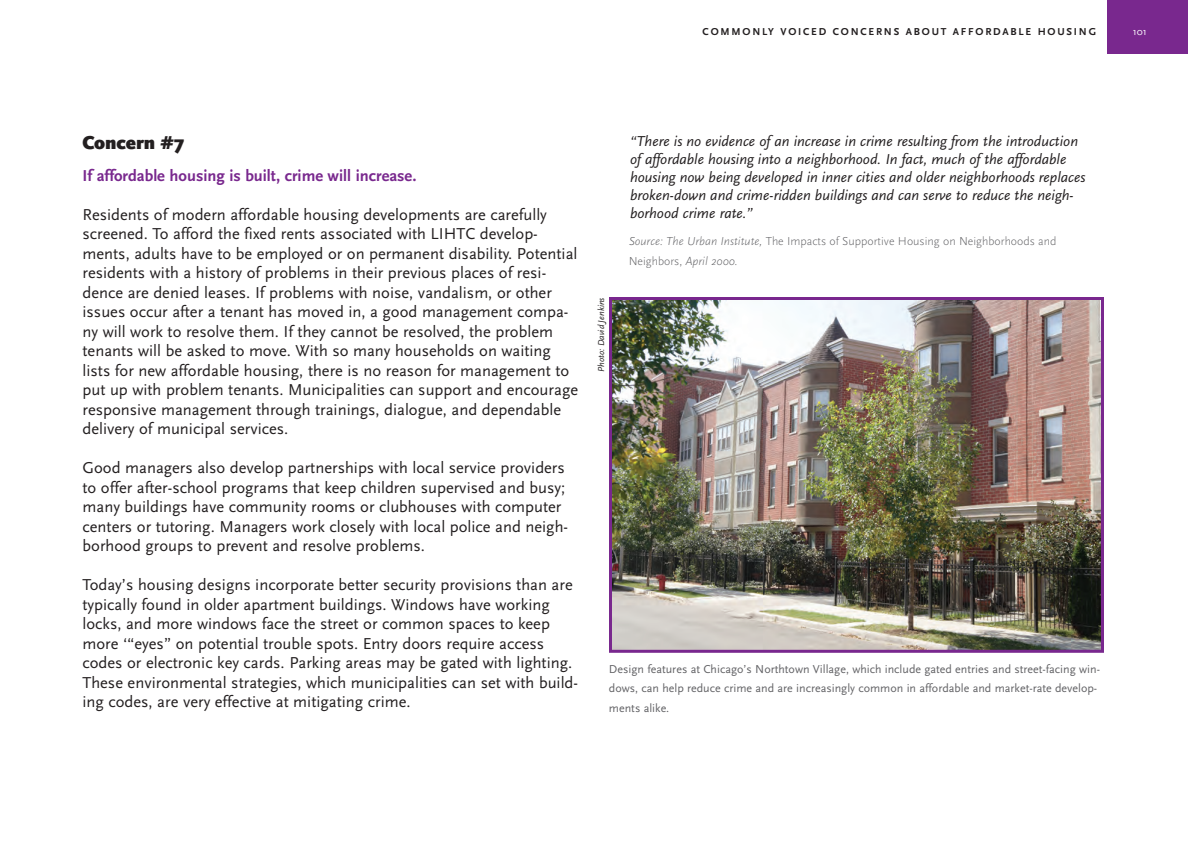
<style>
.page{position:relative;width:1188px;height:864px;background:#fff}
.page>*{position:absolute;margin:0;border:0;box-sizing:border-box;transform-origin:0 0}
.t1{font:900 19.5px "Scala Sans";color:#231f20}
.t2{font:16.5px/19.5px "Scala Sans";color:#231f20}
.t3{font:700 16.5px "Scala Sans";color:#79288e}
.t4{font:italic 15px/18px "Scala Sans";color:#231f20}
.t5{font:12px/19.5px "Scala Sans";color:#636366}
.t6{font:300 12px/19.5px "Scala Sans";color:#636366}
.t7{font:700 10.5px "Scala Sans";letter-spacing:.17em;color:#231f20}
.t8{font:10.5px "Scala Sans";color:#fff}
.t9{font:italic 9px "Scala Sans";color:#231f20}
.s1{font-style:italic}
</style>
<div class="page">
<div style="left:1107px;top:0;width:81px;height:54px;background:#79288e"></div>
<img style="left:613px;top:301px;width:487px;height:348px">
<div style="left:609px;top:297px;width:495px;height:356px;border:3px solid #79288e"></div>
<p class="t7" style="left:703px;top:25px;width:395px">COMMONLY VOICED CONCERNS ABOUT AFFORDABLE HOUSING</p>
<p class="t8" style="left:1133px;top:25px;width:16px">101</p>
<p class="t1" style="left:82px;top:131px;width:103px">Concern #7</p>
<p class="t3" style="left:82px;top:165px;width:335px">If affordable housing is built, crime will increase.</p>
<p class="t2" style="left:82px;top:204px;width:497px">Residents of modern affordable housing developments are carefully screened. To afford the fixed rents associated with LIHTC develop&shy;ments, adults have to be employed or on permanent disability. Potential residents with a history of problems in their previous places of resi&shy;dence are denied leases. If problems with noise, vandalism, or other issues occur after a tenant has moved in, a good management compa&shy;ny will work to resolve them. If they cannot be resolved, the problem tenants will be asked to move. With so many households on waiting lists for new affordable housing, there is no reason for management to put up with problem tenants. Municipalities can support and encourage responsive management through trainings, dialogue, and dependable delivery of municipal services.</p>
<p class="t2" style="left:83px;top:458px;width:487px">Good managers also develop partnerships with local service providers to offer after-school programs that keep children supervised and busy; many buildings have community rooms or clubhouses with computer centers or tutoring. Managers work closely with local police and neigh&shy;borhood groups to prevent and resolve problems.</p>
<p class="t2" style="left:83px;top:575px;width:497px">Today’s housing designs incorporate better security provisions than are typically found in older apartment buildings. Windows have working locks, and more windows face the street or common spaces to keep more ‘“eyes” on potential trouble spots. Entry doors require access codes or electronic key cards. Parking areas may be gated with lighting.<br>These environmental strategies, which municipalities can set with build&shy;ing codes, are very effective at mitigating crime.</p>
<p class="t9" style="left:596px;top:372px;width:76px;rotate:-90deg">Photo: David Jenkins</p>
<p class="t4" style="left:630px;top:132px;width:457px">“There is no evidence of an increase in crime resulting from the introduction of affordable housing into a neighborhood. In fact, much of the affordable housing now being developed in inner cities and older neighborhoods replaces broken-down and crime-ridden buildings and can serve to reduce the neigh&shy;borhood crime rate.”</p>
<p class="t6" style="left:629px;top:231px;width:429px"><span class="s1">Source: The Urban Institute,</span> The Impacts of Supportive Housing on Neighborhoods and<br>Neighbors, <span class="s1">April 2000.</span></p>
<p class="t5" style="left:609px;top:659px;width:493px">Design features at Chicago’s Northtown Village, which include gated entries and street-facing win&shy;dows, can help reduce crime and are increasingly common in affordable and market-rate develop&shy;ments alike.</p>
</div>
